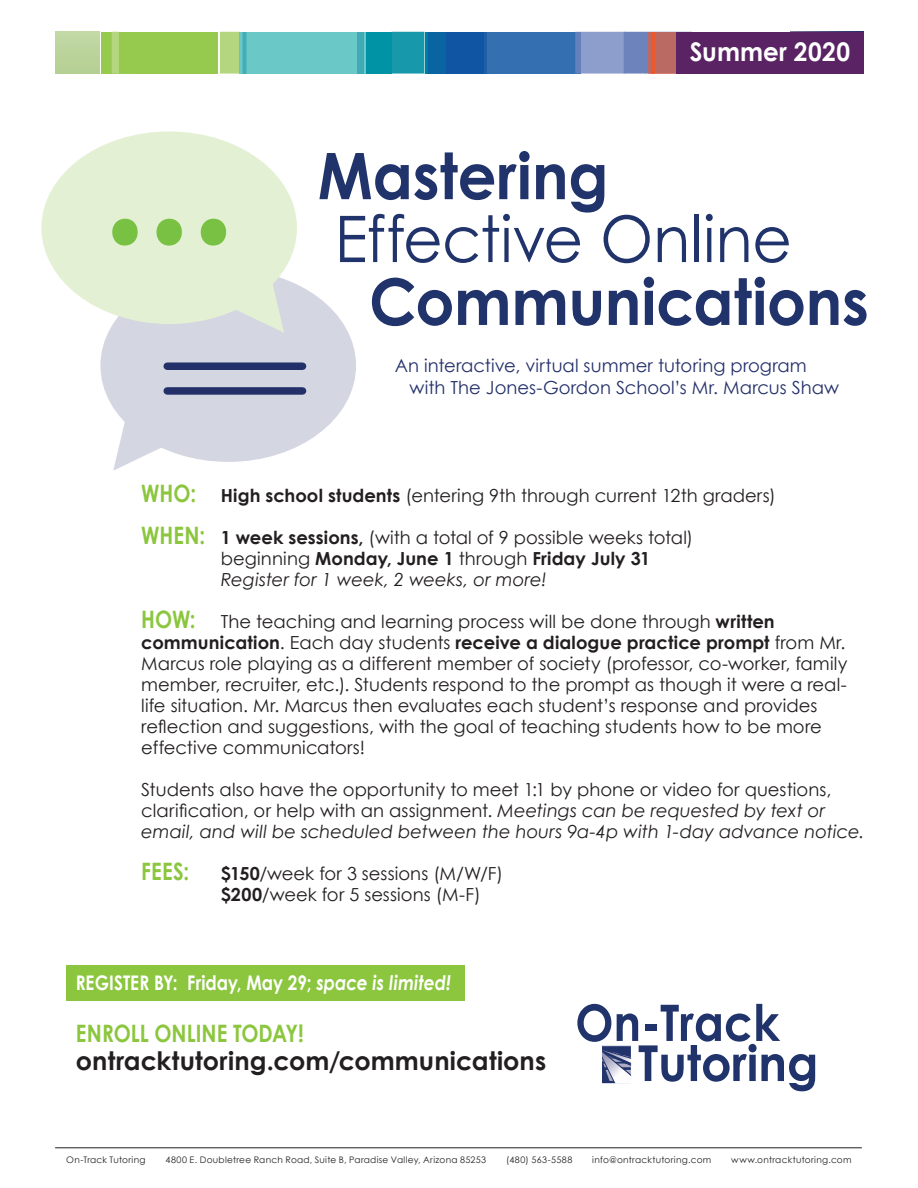
<style>
.page{position:relative;width:918px;height:1188px;background:#fff}
.page>*{position:absolute;margin:0;border:0;box-sizing:border-box;transform-origin:0 0}
.t1{font:700 64.35px "Century Gothic";letter-spacing:-.005em;color:#21336b;scale:.95 1}
.t2{font:64.35px "Century Gothic";letter-spacing:-.005em;color:#21336b;scale:.95 1}
.t3{font:700 25.8px "Century Gothic";letter-spacing:.01em;color:#fff;scale:.95 1}
.t4{font:700 25.5px "Century Gothic";color:#231f20}
.t5{font:700 24px "Century Gothic";letter-spacing:.005em;color:#8bc63e;scale:.85 1}
.t6{font:700 20.1px "Century Gothic";letter-spacing:.005em;color:#fff;scale:.85 1}
.t7{font:18px/21px "Century Gothic";letter-spacing:.005em;color:#231f20}
.t8{font:18px/21.6px "Century Gothic";letter-spacing:.005em;color:#24306a}
.t9{font:9px "Century Gothic";letter-spacing:.03em;color:#231f20}
.s1{font-weight:700;font-size:24px;color:#8bc63e}
.s2{font-weight:700}
.s3{font-style:italic}
</style>
<div class="page">
<hr style="left:55px;top:1147px;width:807px;height:1px;background:#231f20">
<svg style="left:577px;top:1004px;width:238px;height:87px"></svg>
<div style="left:469px;top:32px;width:112px;height:42px;background:#346fb1"></div>
<div style="left:239px;top:32px;width:153px;height:42px;background:#6ac8c7"></div>
<div style="left:102px;top:32px;width:116px;height:42px;background:#96ca4e"></div>
<div style="left:56px;top:32px;width:43px;height:42px;background:#bad39a"></div>
<svg style="left:392px;top:32px;width:34px;height:42px"></svg>
<div style="left:426px;top:32px;width:20px;height:42px;background:#007f9e"></div>
<div style="left:357px;top:32px;width:7px;height:42px;background:#40abb6"></div>
<div style="left:367px;top:32px;width:25px;height:42px;background:#0093a5"></div>
<svg style="left:220px;top:32px;width:19px;height:42px"></svg>
<svg style="left:575px;top:32px;width:74px;height:42px;background:#8193c4"></svg>
<div style="left:649px;top:32px;width:45px;height:42px;background:#bb6963"></div>
<svg style="left:112px;top:32px;width:19px;height:42px"></svg>
<hr style="left:242px;top:32px;width:3px;height:42px;background:#007f9e">
<hr style="left:244px;top:32px;width:3px;height:42px;background:#007f9e">
<div style="left:428px;top:32px;width:58px;height:42px;background:linear-gradient(to right,#0963a1,#1451a4)"></div>
<hr style="left:645px;top:32px;width:1px;height:42px;background:#f15929">
<div style="left:676px;top:32px;width:188px;height:42px;background:#592364"></div>
<div style="left:66px;top:966px;width:399px;height:35px;background:#8bc63e"></div>
<hr style="left:651px;top:32px;width:4px;height:42px;background:#e85b31">
<div style="left:100px;top:269px;width:256px;height:193px;background:#d4d6e2;border-radius:50%"></div>
<svg style="left:113px;top:387px;width:93px;height:84px"></svg>
<div style="left:167px;top:362px;width:136px;height:8px;background:#24306a"></div>
<div style="left:167px;top:387px;width:136px;height:8px;background:#24306a"></div>
<div style="left:41px;top:131px;width:256px;height:193px;background:#e4f0d4;border-radius:50%"></div>
<svg style="left:112px;top:219px;width:172px;height:114px"></svg>
<h2 class="t3" style="left:690px;top:32px;width:170px">Summer 2020</h2>
<h1 class="t1" style="left:318px;top:127px;width:308px">Mastering</h1>
<h1 class="t2" style="left:335px;top:194px;width:483px">Effective Online</h1>
<h1 class="t1" style="left:369px;top:253px;width:528px">Communications</h1>
<p class="t8" style="left:410px;top:355px;width:431px;text-indent:-15px">An interactive, virtual summer tutoring program with The Jones-Gordon School’s Mr. Marcus Shaw</p>
<p class="t7" style="left:141px;top:485px;width:636px"><span class="s1">WHO:</span> <span class="s2">High school students</span> (entering 9th through current 12th graders)</p>
<p class="t7" style="left:221px;top:527px;width:474px;text-indent:-79px"><span class="s1">WHEN :</span> <span class="s2">1 week sessions,</span> (with a total of 9 possible weeks total) beginning <span class="s2">Monday, June 1</span> through <span class="s2">Friday July 31<br></span><span class="s3">Register for 1 week, 2 weeks, or more!</span></p>
<p class="t7" style="left:141px;top:611px;width:708px"><span class="s1">HOW:</span> The teaching and learning process will be done through <span class="s2">written communication</span>. Each day students <span class="s2">receive a dialogue practice prompt</span> from Mr.<br>Marcus role playing as a different member of society (professor, co-worker, family member, recruiter, etc.). Students respond to the prompt as though it were a real&shy;life situation. Mr. Marcus then evaluates each student’s response and provides reflection and suggestions, with the goal of teaching students how to be more effective communicators!</p>
<p class="t7" style="left:141px;top:779px;width:725px">Students also have the opportunity to meet 1:1 by phone or video for questions, clarification, or help with an assignment. <span class="s3">Meetings can be requested by text or email, and will be scheduled between the hours 9a-4p with 1-day advance notice.</span></p>
<h3 class="t5" style="left:141px;top:853px;width:58px">FEES:</h3>
<p class="t7" style="left:221px;top:863px;width:284px"><span class="s2">$150</span>/week for 3 sessions (M/W/F) <span class="s2">$200</span>/week for 5 sessions (M-F)</p>
<p class="t6" style="left:76px;top:967px;width:443px">Register by: Friday, May 29; <span class="s3">space is limited!</span></p>
<h3 class="t5" style="left:76px;top:1015px;width:270px">Enroll online today!</h3>
<h3 class="t4" style="left:76px;top:1042px;width:472px">ontracktutoring.com/communications</h3>
<p class="t9" style="left:66px;top:1154px;width:81px">On-Track Tutoring</p>
<p class="t9" style="left:166px;top:1154px;width:322px">4800 E. Doubletree Ranch Road, Suite B, Paradise Valley, Arizona 85253</p>
<p class="t9" style="left:506px;top:1154px;width:68px">(480) 563-5588</p>
<p class="t9" style="left:592px;top:1154px;width:121px">info@ontracktutoring.com</p>
<p class="t9" style="left:731px;top:1154px;width:122px">www.ontracktutoring.com</p>
</div>
